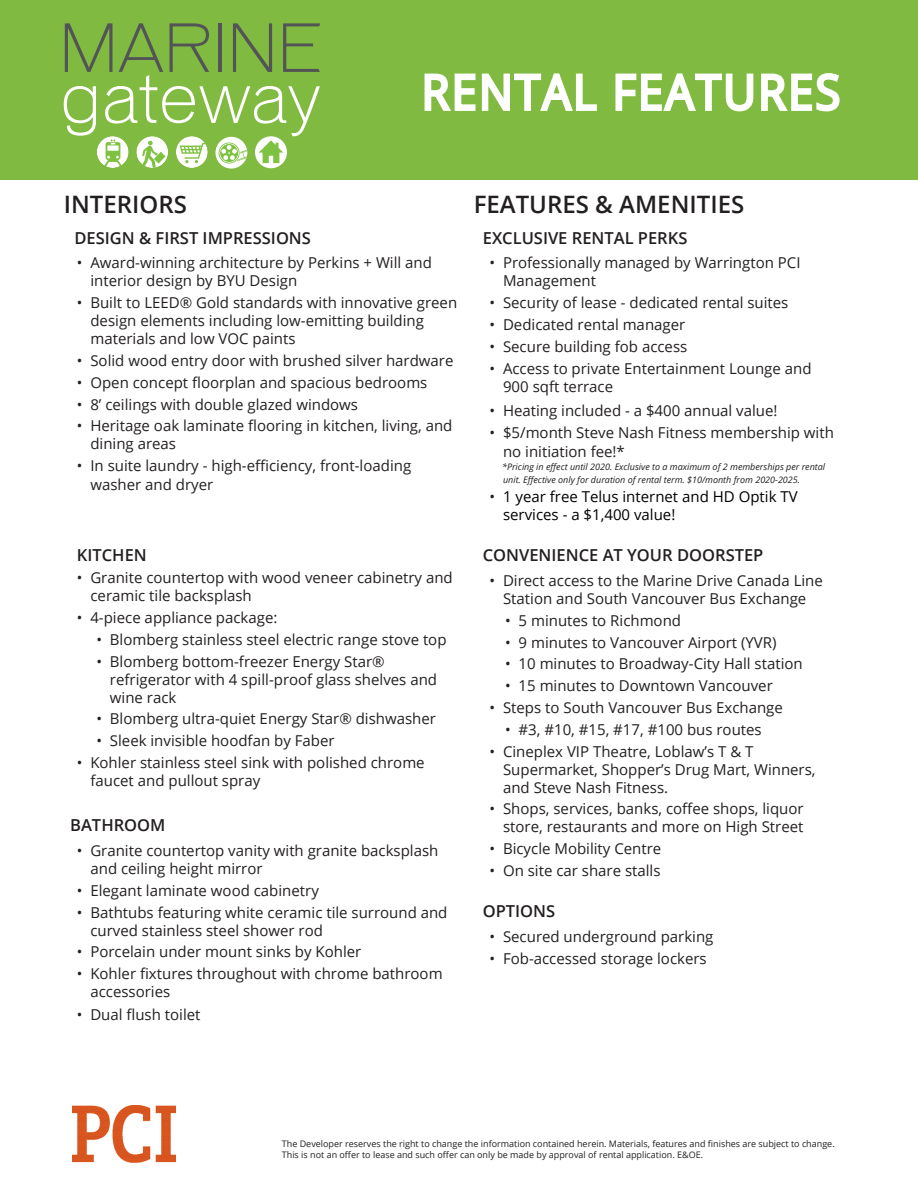
<style>
.page{position:relative;width:918px;height:1188px;background:#fff}
.page>*{position:absolute;margin:0;border:0;box-sizing:border-box;transform-origin:0 0}
.t1{font:48.15px "Open Sans";letter-spacing:.05em;color:#fff;scale:.93 1}
.t2{font:600 24px "Open Sans";color:#231f20}
.t3{font:600 16.5px "Open Sans";color:#231f20}
.t4{font:15px/18px "Open Sans";color:#231f20}
.t5{font:15px/18px "Open Sans";color:#000}
.t6{font:9px/10.8px "Open Sans";color:#231f20}
.t7{font:italic 9px/12.9px "Open Sans";color:#231f20}
.s1{color:#231f20}
</style>
<div class="page">
<div style="left:0;top:0;width:918px;height:179px;background:#80ba41"></div>
<svg style="left:64px;top:23px;width:256px;height:145px"></svg>
<svg style="left:424px;top:73px;width:173px;height:38px"></svg>
<svg style="left:615px;top:73px;width:225px;height:39px"></svg>
<img style="left:72px;top:1106px;width:104px;height:56px">
<h1 class="t1" style="left:422px;top:59px;width:452px">RENTAL FEATURES</h1>
<h2 class="t2" style="left:64px;top:188px;width:125px">INTERIORS</h2>
<h2 class="t2" style="left:474px;top:188px;width:272px">FEATURES &amp; AMENITIES</h2>
<p class="t3" style="left:74px;top:226px;width:238px">DESIGN &amp; FIRST IMPRESSIONS</p>
<p class="t4" style="left:90px;top:254px;width:343px;text-indent:-14px">• Award-winning architecture by Perkins + Will and interior design by BYU Design</p>
<p class="t4" style="left:90px;top:293px;width:368px;text-indent:-14px">• Built to LEED® Gold standards with innovative green design elements including low-emitting building materials and low VOC paints</p>
<p class="t4" style="left:77px;top:351px;width:378px">• Solid wood entry door with brushed silver hardware</p>
<p class="t4" style="left:77px;top:373px;width:352px">• Open concept floorplan and spacious bedrooms</p>
<p class="t4" style="left:77px;top:395px;width:283px">• 8’ ceilings with double glazed windows</p>
<p class="t4" style="left:90px;top:417px;width:364px;text-indent:-14px">• Heritage oak laminate flooring in kitchen, living, and dining areas</p>
<p class="t4" style="left:90px;top:456px;width:322px;line-height:18.9px;text-indent:-14px">• In suite laundry - high-efficiency, front-loading washer and dryer</p>
<p class="t3" style="left:77px;top:544px;width:71px">KITCHEN</p>
<p class="t4" style="left:90px;top:568px;width:364px;text-indent:-14px">• Granite countertop with wood veneer cabinetry and ceramic tile backsplash</p>
<p class="t4" style="left:77px;top:608px;width:202px">• 4-piece appliance package:</p>
<p class="t4" style="left:96px;top:630px;width:352px">• Blomberg stainless steel electric range stove top</p>
<p class="t4" style="left:110px;top:652px;width:329px;text-indent:-13px">• Blomberg bottom-freezer Energy Star® refrigerator with 4 spill-proof glass shelves and wine rack</p>
<p class="t4" style="left:96px;top:709px;width:341px">• Blomberg ultra-quiet Energy Star® dishwasher</p>
<p class="t4" style="left:96px;top:731px;width:240px">• Sleek invisible hoodfan by Faber</p>
<p class="t4" style="left:90px;top:753px;width:336px;text-indent:-14px">• Kohler stainless steel sink with polished chrome faucet and pullout spray</p>
<p class="t3" style="left:70px;top:814px;width:97px">BATHROOM</p>
<p class="t4" style="left:90px;top:841px;width:350px;text-indent:-14px">• Granite countertop vanity with granite backsplash and ceiling height mirror</p>
<p class="t4" style="left:77px;top:881px;width:243px">• Elegant laminate wood cabinetry</p>
<p class="t4" style="left:90px;top:903px;width:359px;text-indent:-14px">• Bathtubs featuring white ceramic tile surround and curved stainless steel shower rod</p>
<p class="t4" style="left:77px;top:943px;width:286px">• Porcelain under mount sinks by Kohler</p>
<p class="t4" style="left:90px;top:964px;width:354px;text-indent:-14px">• Kohler fixtures throughout with chrome bathroom accessories</p>
<p class="t4" style="left:77px;top:1005px;width:125px">• Dual flush toilet</p>
<p class="t3" style="left:483px;top:226px;width:206px">EXCLUSIVE RENTAL PERKS</p>
<p class="t4" style="left:503px;top:254px;width:299px;text-indent:-14px">• Professionally managed by Warrington PCI<br>Management</p>
<p class="t4" style="left:490px;top:293px;width:300px">• Security of lease - dedicated rental suites</p>
<p class="t4" style="left:490px;top:315px;width:197px">• Dedicated rental manager</p>
<p class="t4" style="left:490px;top:337px;width:199px">• Secure building fob access</p>
<p class="t4" style="left:503px;top:359px;width:310px;text-indent:-14px">• Access to private Entertainment Lounge and<br>900 sqft terrace</p>
<p class="t4" style="left:490px;top:402px;width:290px">• Heating included - a $400 annual value!</p>
<p class="t4" style="left:503px;top:423px;width:332px;line-height:18.9px;text-indent:-14px">• $5/month Steve Nash Fitness membership with no initiation fee!*</p>
<p class="t7" style="left:502px;top:460px;width:325px">*Pricing in effect until 2020. Exclusive to a maximum of 2 memberships per rental unit. Effective only for duration of rental term. $10/month from 2020-2025.</p>
<p class="t5" style="left:503px;top:487px;width:296px;text-indent:-14px"><span class="s1">•</span> 1 year free Telus internet and HD Optik TV services - a $1,400 value!</p>
<p class="t3" style="left:483px;top:544px;width:282px">CONVENIENCE AT YOUR DOORSTEP</p>
<p class="t4" style="left:490px;top:571px;width:335px;text-align:center">• Direct access to the Marine Drive Canada Line<br>Station and South Vancouver Bus Exchange</p>
<p class="t4" style="left:505px;top:611px;width:177px">• 5 minutes to Richmond</p>
<p class="t4" style="left:505px;top:633px;width:273px">• 9 minutes to Vancouver Airport (YVR)</p>
<p class="t4" style="left:505px;top:655px;width:299px">• 10 minutes to Broadway-City Hall station</p>
<p class="t4" style="left:505px;top:676px;width:269px">• 15 minutes to Downtown Vancouver</p>
<p class="t4" style="left:490px;top:698px;width:295px">• Steps to South Vancouver Bus Exchange</p>
<p class="t4" style="left:505px;top:720px;width:258px">• #3, #10, #15, #17, #100 bus routes</p>
<p class="t4" style="left:503px;top:742px;width:314px;text-indent:-14px">• Cineplex VIP Theatre, Loblaw’s T &amp; T<br>Supermarket, Shopper’s Drug Mart, Winners, and Steve Nash Fitness.</p>
<p class="t4" style="left:490px;top:800px;width:316px;text-align:right">• Shops, services, banks, coffee shops, liquor store, restaurants and more on High Street</p>
<p class="t4" style="left:490px;top:839px;width:173px">• Bicycle Mobility Centre</p>
<p class="t4" style="left:490px;top:861px;width:172px">• On site car share stalls</p>
<p class="t3" style="left:483px;top:900px;width:74px">OPTIONS</p>
<p class="t4" style="left:490px;top:927px;width:225px">• Secured underground parking</p>
<p class="t4" style="left:490px;top:950px;width:219px">• Fob-accessed storage lockers</p>
<p class="t6" style="left:282px;top:1138px;width:554px">The Developer reserves the right to change the information contained herein. Materials, features and finishes are subject to change.<br>This is not an offer to lease and such offer can only be made by approval of rental application. E&amp;OE.</p>
</div>
